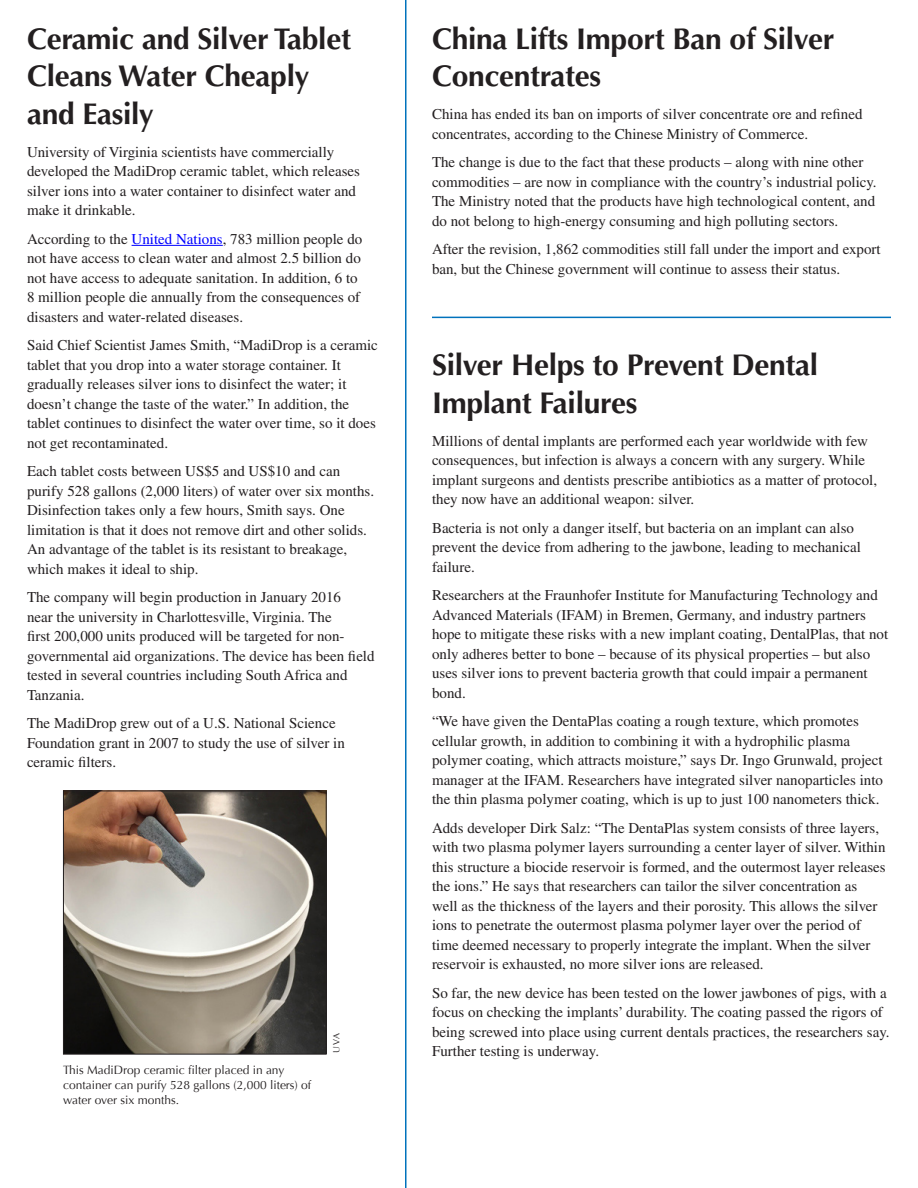
<style>
.page{position:relative;width:918px;height:1188px;background:#fff}
.page>*{position:absolute;margin:0;border:0;box-sizing:border-box;transform-origin:0 0}
.Heads{font:700 30px/37.5px "Optima";letter-spacing:-.01em;color:#231f20}
.Body_Copy{font:15px/19.5px "Times";color:#231f20}
.Captions{font:12px/15px "Optima";color:#231f20}
.Courtesy{font:9px "Optima";color:#231f20}
.s1{color:#00f}
</style>
<div class="page">
<hr style="left:405px;top:0;width:1px;height:1188px;background:#0072bc">
<hr style="left:132px;top:245px;width:91px;height:1px;background:#00f">
<img style="left:65px;top:793px;width:260px;height:260px">
<div style="left:63px;top:791px;width:264px;height:264px;border:1px solid #231f20"></div>
<hr style="left:432px;top:317px;width:459px;height:1px;background:#0072bc">
<p class="Heads" style="left:27px;top:20px;width:326px">Ceramic and Silver Tablet<br>Cleans Water Cheaply and Easily</p>
<p class="Body_Copy" style="left:27px;top:142px;width:335px">University of Virginia scientists have commercially developed the MadiDrop ceramic tablet, which releases silver ions into a water container to disinfect water and make it drinkable.</p>
<p class="Body_Copy" style="left:27px;top:229px;width:337px">According to the <span class="s1">United Nations</span>, 783 million people do not have access to clean water and almost 2.5 billion do not have access to adequate sanitation. In addition, 6 to 8 million people die annually from the consequences of disasters and water-related diseases.</p>
<p class="Body_Copy" style="left:27px;top:336px;width:352px">Said Chief Scientist James Smith, “MadiDrop is a ceramic tablet that you drop into a water storage container. It gradually releases silver ions to disinfect the water; it doesn’t change the taste of the water.” In addition, the tablet continues to disinfect the water over time, so it does not get recontaminated.</p>
<p class="Body_Copy" style="left:27px;top:462px;width:349px">Each tablet costs between US$5 and US$10 and can purify 528 gallons (2,000 liters) of water over six months.<br>Disinfection takes only a few hours, Smith says. One limitation is that it does not remove dirt and other solids.<br>An advantage of the tablet is its resistant to breakage, which makes it ideal to ship.</p>
<p class="Body_Copy" style="left:27px;top:588px;width:349px">The company will begin production in January 2016<br>near the university in Charlottesville, Virginia. The<br>first 200,000 units produced will be targeted for non&shy;governmental aid organizations. The device has been field tested in several countries including South Africa and Tanzania.</p>
<p class="Body_Copy" style="left:27px;top:714px;width:319px">The MadiDrop grew out of a U.S. National Science<br>Foundation grant in 2007 to study the use of silver in ceramic filters.</p>
<p class="Captions" style="left:63px;top:1062px;width:250px">This MadiDrop ceramic filter placed in any container can purify 528 gallons (2,000 liters) of water over six months.</p>
<p class="Courtesy" style="left:331px;top:1053px;width:21px;rotate:-90deg">UVA</p>
<p class="Heads" style="left:432px;top:20px;width:404px">China Lifts Import Ban of Silver<br>Concentrates</p>
<p class="Body_Copy" style="left:432px;top:105px;width:432px">China has ended its ban on imports of silver concentrate ore and refined concentrates, according to the Chinese Ministry of Commerce.</p>
<p class="Body_Copy" style="left:432px;top:153px;width:446px">The change is due to the fact that these products – along with nine other commodities – are now in compliance with the country’s industrial policy.<br>The Ministry noted that the products have high technological content, and do not belong to high-energy consuming and high polluting sectors.</p>
<p class="Body_Copy" style="left:432px;top:240px;width:450px">After the revision, 1,862 commodities still fall under the import and export ban, but the Chinese government will continue to assess their status.</p>
<p class="Heads" style="left:432px;top:347px;width:388px">Silver Helps to Prevent Dental<br>Implant Failures</p>
<p class="Body_Copy" style="left:432px;top:431px;width:447px">Millions of dental implants are performed each year worldwide with few consequences, but infection is always a concern with any surgery. While implant surgeons and dentists prescribe antibiotics as a matter of protocol, they now have an additional weapon: silver.</p>
<p class="Body_Copy" style="left:432px;top:518px;width:431px">Bacteria is not only a danger itself, but bacteria on an implant can also prevent the device from adhering to the jawbone, leading to mechanical failure.</p>
<p class="Body_Copy" style="left:432px;top:585px;width:458px">Researchers at the Fraunhofer Institute for Manufacturing Technology and Advanced Materials (IFAM) in Bremen, Germany, and industry partners hope to mitigate these risks with a new implant coating, DentalPlas, that not only adheres better to bone – because of its physical properties – but also uses silver ions to prevent bacteria growth that could impair a permanent bond.</p>
<p class="Body_Copy" style="left:432px;top:711px;width:453px">“We have given the DentaPlas coating a rough texture, which promotes cellular growth, in addition to combining it with a hydrophilic plasma polymer coating, which attracts moisture,” says Dr. Ingo Grunwald, project manager at the IFAM. Researchers have integrated silver nanoparticles into the thin plasma polymer coating, which is up to just 100 nanometers thick.</p>
<p class="Body_Copy" style="left:432px;top:818px;width:455px">Adds developer Dirk Salz: “The DentaPlas system consists of three layers, with two plasma polymer layers surrounding a center layer of silver. Within this structure a biocide reservoir is formed, and the outermost layer releases the ions.” He says that researchers can tailor the silver concentration as well as the thickness of the layers and their porosity. This allows the silver ions to penetrate the outermost plasma polymer layer over the period of time deemed necessary to properly integrate the implant. When the silver reservoir is exhausted, no more silver ions are released.</p>
<p class="Body_Copy" style="left:432px;top:983px;width:459px">So far, the new device has been tested on the lower jawbones of pigs, with a focus on checking the implants’ durability. The coating passed the rigors of being screwed into place using current dentals practices, the researchers say.<br>Further testing is underway.</p>
</div>
